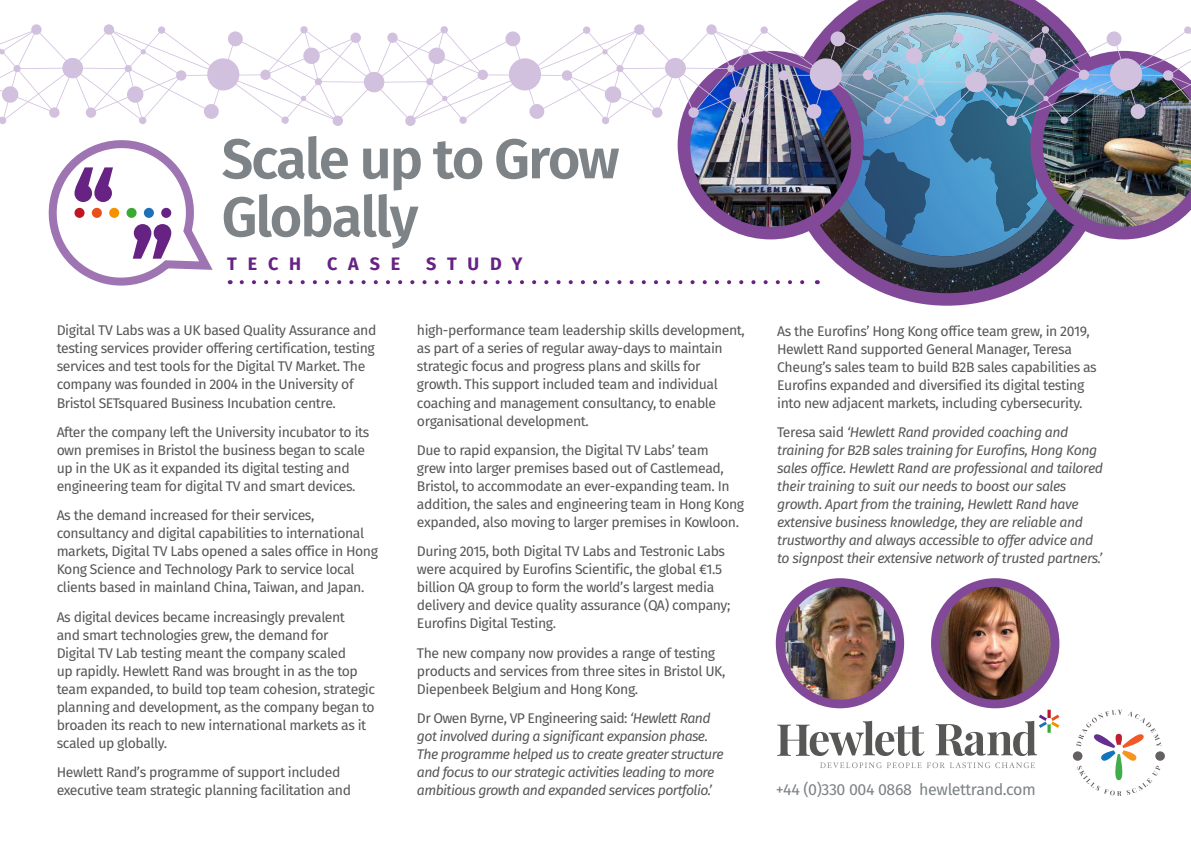
<style>
.page{position:relative;width:1191px;height:842px;background:#fff}
.page>*{position:absolute;margin:0;border:0;box-sizing:border-box;transform-origin:0 0}
.t1{font:600 56px/58px "Fira Sans";letter-spacing:-.035em;color:#7d8386}
.t2{font:700 18px "Fira Sans";letter-spacing:.6em;color:#662383}
.t3{font:16px "Fira Sans";letter-spacing:-.025em;color:#7d8386}
.t4{font:14px/18px "Fira Sans";letter-spacing:-.03em;color:#575756}
.t5{font:italic 14px/18px "Fira Sans";letter-spacing:-.03em;color:#575756}
.s1{font-style:normal}
</style>
<div class="page">
<svg style="left:842px;top:0;width:210px;height:306px"></svg>
<img style="left:829px;top:15px;width:236px;height:9px">
<svg style="left:777px;top:721px;width:147px;height:35px"></svg>
<svg style="left:935px;top:710px;width:124px;height:46px"></svg>
<svg style="left:820px;top:762px;width:215px;height:6px"></svg>
<svg style="left:1072px;top:751px;width:10px;height:10px"></svg>
<div style="left:1155px;top:751px;width:9px;height:10px;background:#666161;border-radius:50%"></div>
<svg style="left:1076px;top:710px;width:85px;height:86px"></svg>
<img style="left:780px;top:582px;width:119px;height:122px">
<div style="left:776px;top:578px;width:128px;height:130px;border:9px solid #814997;border-radius:50%"></div>
<img style="left:935px;top:582px;width:120px;height:122px">
<div style="left:931px;top:578px;width:128px;height:130px;border:9px solid #814997;border-radius:50%"></div>
<img style="left:0;top:24px;width:1191px;height:264px">
<h1 class="t1" style="left:222px;top:126px;width:399px">Scale up to Grow<br>Globally</h1>
<p class="t2" style="left:227px;top:248px;width:75px">TECH</p>
<p class="t2" style="left:327px;top:248px;width:75px">CASE</p>
<p class="t2" style="left:426px;top:248px;width:98px">STUDY</p>
<p class="t4" style="left:57px;top:321px;width:321px">Digital TV Labs was a UK based Quality Assurance and testing services provider offering certification, testing services and test tools for the Digital TV Market. The company was founded in 2004 in the University of Bristol SETsquared Business Incubation centre.</p>
<p class="t4" style="left:57px;top:423px;width:314px">After the company left the University incubator to its own premises in Bristol the business began to scale up in the UK as it expanded its digital testing and engineering team for digital TV and smart devices.</p>
<p class="t4" style="left:57px;top:506px;width:323px">As the demand increased for their services, consultancy and digital capabilities to international markets, Digital TV Labs opened a sales office in Hong Kong Science and Technology Park to service local clients based in mainland China, Taiwan, and Japan.</p>
<p class="t4" style="left:57px;top:607px;width:320px">As digital devices became increasingly prevalent<br>and smart technologies grew, the demand for<br>Digital TV Lab testing meant the company scaled<br>up rapidly. Hewlett Rand was brought in as the top team expanded, to build top team cohesion, strategic planning and development, as the company began to broaden its reach to new international markets as it scaled up globally.</p>
<p class="t4" style="left:57px;top:763px;width:296px">Hewlett Rand’s programme of support included executive team strategic planning facilitation and</p>
<p class="t4" style="left:417px;top:321px;width:329px">high-performance team leadership skills development, as part of a series of regular away-days to maintain strategic focus and progress plans and skills for growth. This support included team and individual coaching and management consultancy, to enable organisational development.</p>
<p class="t4" style="left:417px;top:441px;width:329px">Due to rapid expansion, the Digital TV Labs’ team<br>grew into larger premises based out of Castlemead, Bristol, to accommodate an ever-expanding team. In addition, the sales and engineering team in Hong Kong expanded, also moving to larger premises in Kowloon.</p>
<p class="t4" style="left:417px;top:542px;width:315px">During 2015, both Digital TV Labs and Testronic Labs were acquired by Eurofins Scientific, the global €1.5 billion QA group to form the world’s largest media delivery and device quality assurance (QA) company; Eurofins Digital Testing.</p>
<p class="t4" style="left:417px;top:643px;width:310px">The new company now provides a range of testing products and services from three sites in Bristol UK,<br>Diepenbeek Belgium and Hong Kong.</p>
<p class="t5" style="left:417px;top:709px;width:308px"><span class="s1">Dr Owen Byrne, VP Engineering said:</span> ‘Hewlett Rand got involved during a significant expansion phase.<br>The programme helped us to create greater structure and focus to our strategic activities leading to more ambitious growth and expanded services portfolio.’</p>
<p class="t4" style="left:777px;top:321px;width:321px">As the Eurofins’ Hong Kong office team grew, in 2019, Hewlett Rand supported General Manager, Teresa Cheung’s sales team to build B2B sales capabilities as Eurofins expanded and diversified its digital testing into new adjacent markets, including cybersecurity.</p>
<p class="t5" style="left:777px;top:423px;width:327px"><span class="s1">Teresa said</span> ‘Hewlett Rand provided coaching and training for B2B sales training for Eurofins, Hong Kong sales office. Hewlett Rand are professional and tailored their training to suit our needs to boost our sales growth. Apart from the training, Hewlett Rand have extensive business knowledge, they are reliable and trustworthy and always accessible to offer advice and to signpost their extensive network of trusted partners.’</p>
<p class="t3" style="left:775px;top:777px;width:262px">+44 (0)330 004 0868 hewlettrand.com</p>
</div>
